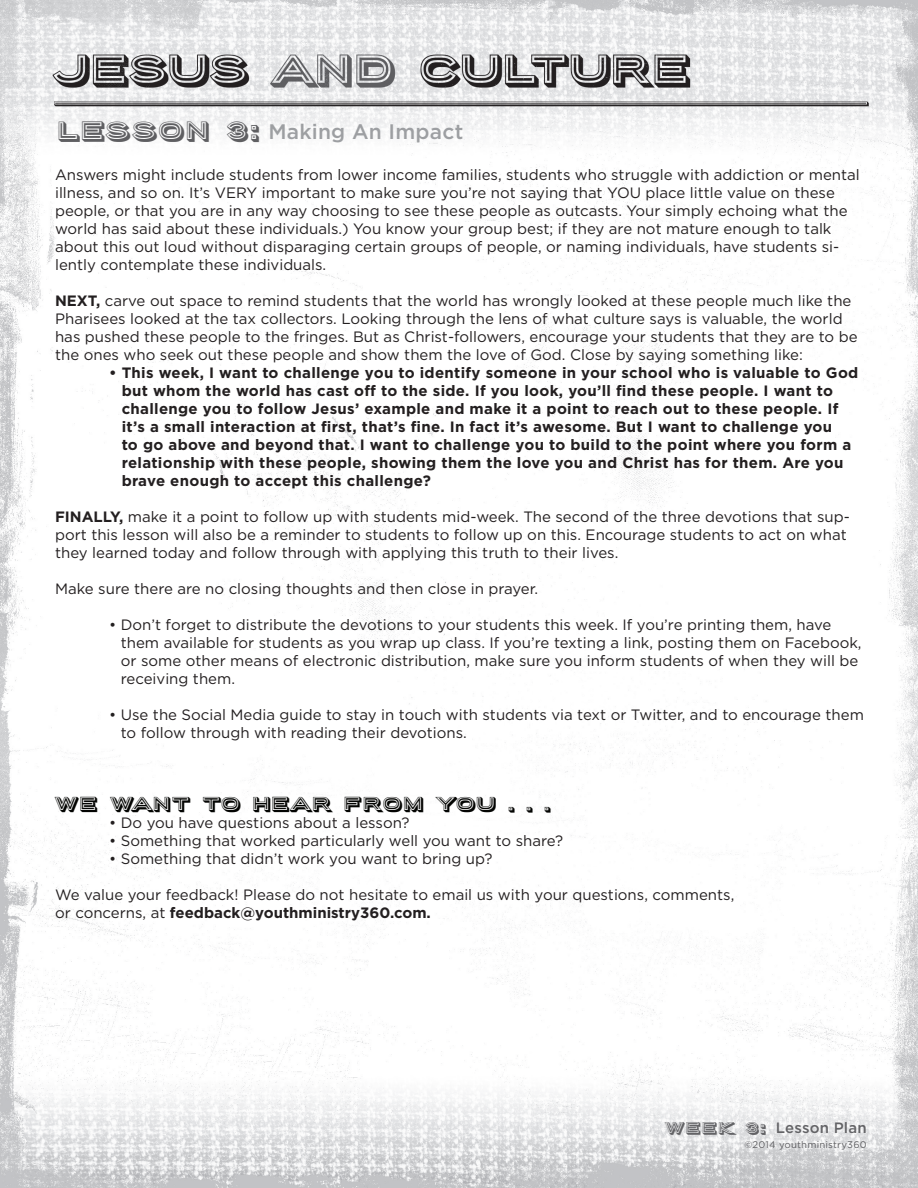
<style>
.page{position:relative;width:918px;height:1188px;background:#fff}
.page>*{position:absolute;margin:0;border:0;box-sizing:border-box;transform-origin:0 0}
.t1{font:500 21px "Gotham";letter-spacing:.01em;color:#9d9fa2}
.t2{font:18px "Porter Sans Block";letter-spacing:-.03em;color:#040503}
.t3{font:15px/18px "Gotham";color:#231f20}
.t4{font:700 15px/18px "Gotham";letter-spacing:.02em;color:#231f20}
.t5{font:700 15px "Gotham";color:#231f20}
.t6{font:500 15px "Gotham";letter-spacing:.01em;color:#636366}
.t7{font:9.6px "Gotham";letter-spacing:.02em;color:#5f5f62}
.s1{font-family:"Porter Sans Block";font-weight:400;font-size:24px;color:#5f5f62}
.s2{font-weight:700}
.s3{font-weight:400}
.s4{font-family:"Porter Sans Block";font-weight:400}
</style>
<div class="page">
<img style="left:0;top:0;width:918px;height:1188px">
<svg style="left:54px;top:102px;width:815px;height:4px;background:#727071"></svg>
<h1 class="t1" style="left:59px;top:118px;width:406px"><span class="s1">LESSON 3:</span> Making An Impact</h1>
<p class="t3" style="left:55px;top:165px;width:806px">Answers might include students from lower income families, students who struggle with addiction or mental illness, and so on. It’s VERY important to make sure you’re not saying that YOU place little value on these people, or that you are in any way choosing to see these people as outcasts. Your simply echoing what the world has said about these individuals.) You know your group best; if they are not mature enough to talk about this out loud without disparaging certain groups of people, or naming individuals, have students si&shy;lently contemplate these individuals.</p>
<p class="t3" style="left:55px;top:291px;width:804px"><span class="s2">NEXT,</span> carve out space to remind students that the world has wrongly looked at these people much like the Pharisees looked at the tax collectors. Looking through the lens of what culture says is valuable, the world has pushed these people to the fringes. But as Christ-followers, encourage your students that they are to be the ones who seek out these people and show them the love of God. Close by saying something like:</p>
<p class="t4" style="left:122px;top:363px;width:738px;text-indent:-13px">• This week, I want to challenge you to identify someone in your school who is valuable to God but whom the world has cast off to the side. If you look, you’ll find these people. I want to challenge you to follow Jesus’ example and make it a point to reach out to these people. If it’s a small interaction at first, that’s fine. In fact it’s awesome. But I want to challenge you<br>to go above and beyond that. I want to challenge you to build to the point where you form a relationship with these people, showing them the love you and Christ has for them. Are you brave enough to accept this challenge?</p>
<p class="t3" style="left:55px;top:507px;width:796px"><span class="s2">FINALLY,</span> make it a point to follow up with students mid-week. The second of the three devotions that sup&shy;port this lesson will also be a reminder to students to follow up on this. Encourage students to act on what they learned today and follow through with applying this truth to their lives.</p>
<p class="t3" style="left:55px;top:579px;width:485px">Make sure there are no closing thoughts and then close in prayer.</p>
<p class="t3" style="left:121px;top:615px;width:742px;text-indent:-12px">• Don’t forget to distribute the devotions to your students this week. If you’re printing them, have them available for students as you wrap up class. If you’re texting a link, posting them on Facebook, or some other means of electronic distribution, make sure you inform students of when they will be receiving them.</p>
<p class="t3" style="left:121px;top:705px;width:745px;text-indent:-12px">• Use the Social Media guide to stay in touch with students via text or Twitter, and to encourage them to follow through with reading their devotions.</p>
<p class="t2" style="left:55px;top:792px;width:499px">WE WANT TO HEAR FROM YOU . . .</p>
<p class="t3" style="left:109px;top:813px;width:302px">• Do you have questions about a lesson?</p>
<p class="t3" style="left:109px;top:831px;width:456px">• Something that worked particularly well you want to share?</p>
<p class="t3" style="left:109px;top:849px;width:385px">• Something that didn’t work you want to bring up?</p>
<p class="t3" style="left:55px;top:885px;width:681px">We value your feedback! Please do not hesitate to email us with your questions, comments,</p>
<p class="t5" style="left:55px;top:903px;width:377px"><span class="s3">or concerns, at</span> feedback@youthministry360.com.</p>
<p class="t6" style="left:665px;top:1118px;width:203px"><span class="s4">WEEK 3:</span> Lesson Plan</p>
<p class="t7" style="left:744px;top:1138px;width:124px">©2014 youthministry360</p>
</div>
